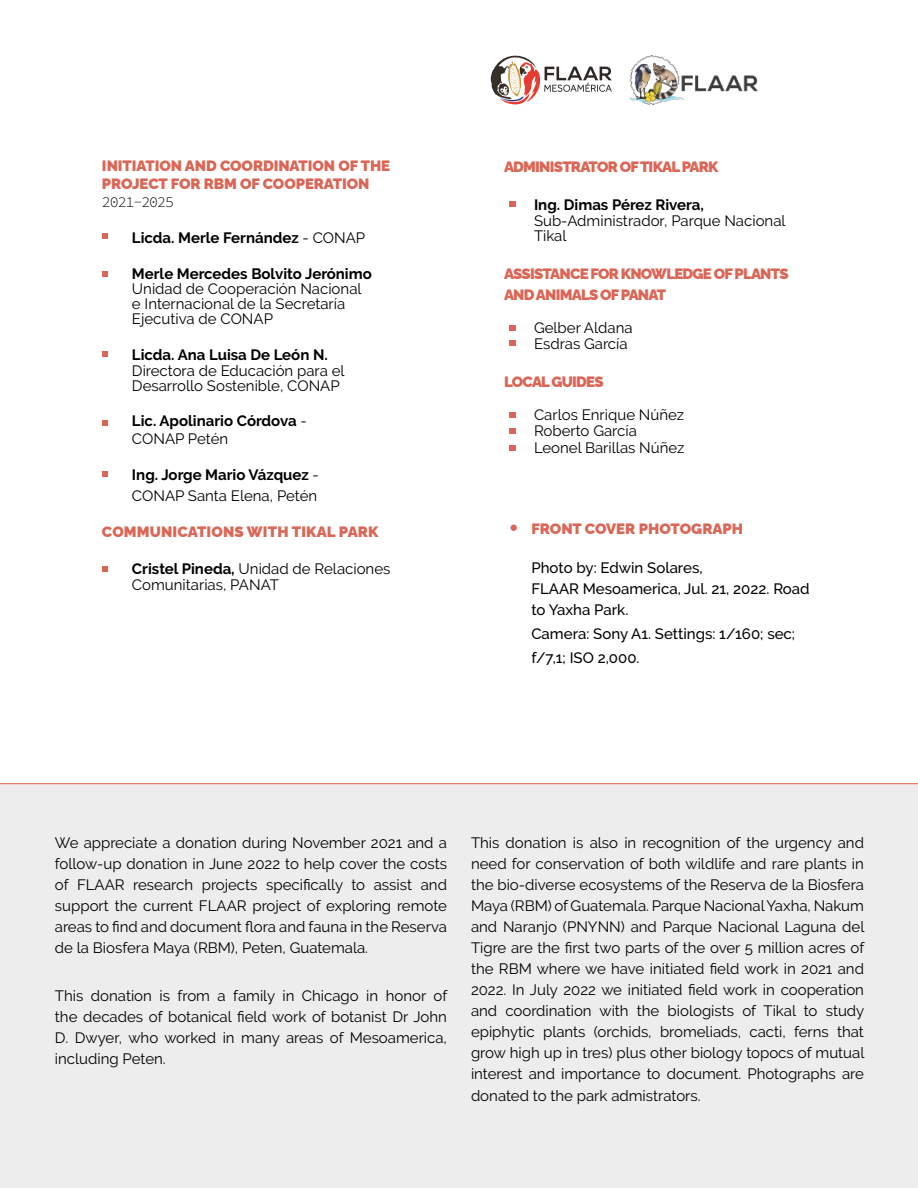
<style>
.page{position:relative;width:918px;height:1188px;background:#fff}
.page>*{position:absolute;margin:0;border:0;box-sizing:border-box;transform-origin:0 0}
.t1{font:15px/21px "Raleway";color:#000}
.t2{font:700 15px/18px "Raleway";color:#000}
.t3{font:500 15px/21px "Raleway";color:#000}
.t4{font:900 15px/21px "Raleway";letter-spacing:-.05em;color:#db6655}
.t5{font:900 15px/18px "Raleway";letter-spacing:-.015em;color:#db6655}
.t6{font:900 15px "Raleway";letter-spacing:.01em;color:#db6655}
.t7{font:15px "Source Code Variable";letter-spacing:-.075em;color:#000}
.s1{font-weight:400}
.s2{font-weight:700}
.s3{font-family:"Minion Pro";font-weight:400;font-size:24px}
.s4{font-family:"Minion Pro";font-weight:400;font-size:24px;color:#fff}
</style>
<div class="page">
<svg style="left:102px;top:420px;width:6px;height:6px"></svg>
<svg style="left:102px;top:471px;width:6px;height:6px"></svg>
<svg style="left:102px;top:233px;width:6px;height:6px"></svg>
<svg style="left:102px;top:271px;width:6px;height:6px"></svg>
<svg style="left:102px;top:351px;width:6px;height:6px"></svg>
<svg style="left:509px;top:201px;width:6px;height:6px"></svg>
<svg style="left:509px;top:325px;width:6px;height:6px"></svg>
<svg style="left:509px;top:340px;width:6px;height:6px"></svg>
<svg style="left:509px;top:412px;width:6px;height:6px"></svg>
<svg style="left:509px;top:428px;width:6px;height:6px"></svg>
<svg style="left:509px;top:445px;width:6px;height:6px"></svg>
<div style="left:0;top:785px;width:918px;height:403px;background:#ededed"></div>
<hr style="left:0;top:783px;width:918px;height:1px;background:#db6655">
<svg style="left:490px;top:55px;width:122px;height:50px"></svg>
<img style="left:629px;top:55px;width:129px;height:51px">
<svg style="left:102px;top:566px;width:6px;height:6px"></svg>
<p class="t5" style="left:102px;top:155px;width:290px">INITIATION AND COORDINATION OF THE<br>PROJECT FOR RBM OF COOPERATION</p>
<p class="t7" style="left:102px;top:191px;width:74px">2021-2025</p>
<p class="t2" style="left:132px;top:229px;width:235px">Licda. Merle Fernández <span class="s1">- CONAP</span></p>
<p class="t2" style="left:132px;top:265px;width:241px">Merle Mercedes Bolvito Jerónimo</p>
<p class="t1" style="left:132px;top:281px;width:231px;line-height:15px">Unidad de Cooperación Nacional e Internacional de la Secretaría<br>Ejecutiva de CONAP</p>
<p class="t2" style="left:132px;top:346px;width:197px">Licda. Ana Luisa De León N.</p>
<p class="t1" style="left:132px;top:364px;width:214px;line-height:15px">Directora de Educación para el<br>Desarrollo Sostenible, CONAP</p>
<p class="t2" style="left:132px;top:412px;width:176px">Lic. Apolinario Córdova <span class="s1">-<br>CONAP Petén</span></p>
<p class="t1" style="left:132px;top:464px;width:188px"><span class="s2">Ing. Jorge Mario Vázquez</span> -<br>CONAP Santa Elena, Petén</p>
<p class="t6" style="left:102px;top:519px;width:278px">COMMUNICATIONS WITH TIKAL PARK</p>
<p class="t1" style="left:132px;top:561px;width:260px;line-height:16.2px"><span class="s2">Cristel Pineda,</span> Unidad de Relaciones<br>Comunitarias, PANAT</p>
<p class="t4" style="left:504px;top:155px;width:216px">ADMINISTRATOR OF TIKAL PARK</p>
<p class="t2" style="left:534px;top:195px;width:171px">Ing. Dimas Pérez Rivera,</p>
<p class="t1" style="left:534px;top:213px;width:253px;line-height:15px">Sub-Administrador, Parque Nacional<br>Tikal</p>
<p class="t4" style="left:504px;top:261px;width:286px">ASSISTANCE FOR KNOWLEDGE OF PLANTS<br>AND ANIMALS OF PANAT</p>
<p class="t1" style="left:534px;top:319px;width:100px;line-height:16.5px">Gelber Aldana<br>Esdras García</p>
<p class="t4" style="left:504px;top:369px;width:101px">LOCAL GUIDES</p>
<p class="t1" style="left:534px;top:406px;width:152px;line-height:16.5px">Carlos Enrique Núñez<br>Roberto García<br>Leonel Barillas Núñez</p>
<p class="t5" style="left:509px;top:518px;width:236px"><span class="s3">•</span> <span class="s4">g</span>FRONT COVER PHOTOGRAPH</p>
<p class="t3" style="left:531px;top:557px;width:280px">Photo by: Edwin Solares,<br>FLAAR Mesoamerica, Jul. 21, 2022. Road to Yaxha Park.</p>
<p class="t3" style="left:531px;top:622px;width:265px;line-height:24px">Camera: Sony A1. Settings: 1/160; sec; f/7,1; ISO 2,000.</p>
<p class="t1" style="left:55px;top:832px;width:394px;text-align:justify">We appreciate a donation during November 2021 and a follow-up donation in June 2022 to help cover the costs of FLAAR research projects specifically to assist and support the current FLAAR project of exploring remote areas to find and document flora and fauna in the Reserva de la Biosfera Maya (RBM), Peten, Guatemala.</p>
<p class="t1" style="left:55px;top:985px;width:394px;text-align:justify">This donation is from a family in Chicago in honor of the decades of botanical field work of botanist Dr John D. Dwyer, who worked in many areas of Mesoamerica, including Peten.</p>
<p class="t1" style="left:471px;top:832px;width:395px;text-align:justify">This donation is also in recognition of the urgency and need for conservation of both wildlife and rare plants in the bio-diverse ecosystems of the Reserva de la Biosfera Maya (RBM) of Guatemala. Parque Nacional Yaxha, Nakum and Naranjo (PNYNN) and Parque Nacional Laguna del Tigre are the first two parts of the over 5 million acres of the RBM where we have initiated field work in 2021 and 2022. In July 2022 we initiated field work in cooperation and coordination with the biologists of Tikal to study epiphytic plants (orchids, bromeliads, cacti, ferns that grow high up in tres) plus other biology topocs of mutual interest and importance to document. Photographs are</p>
<p class="t1" style="left:471px;top:1085px;width:231px">donated to the park admistrators.</p>
</div>
